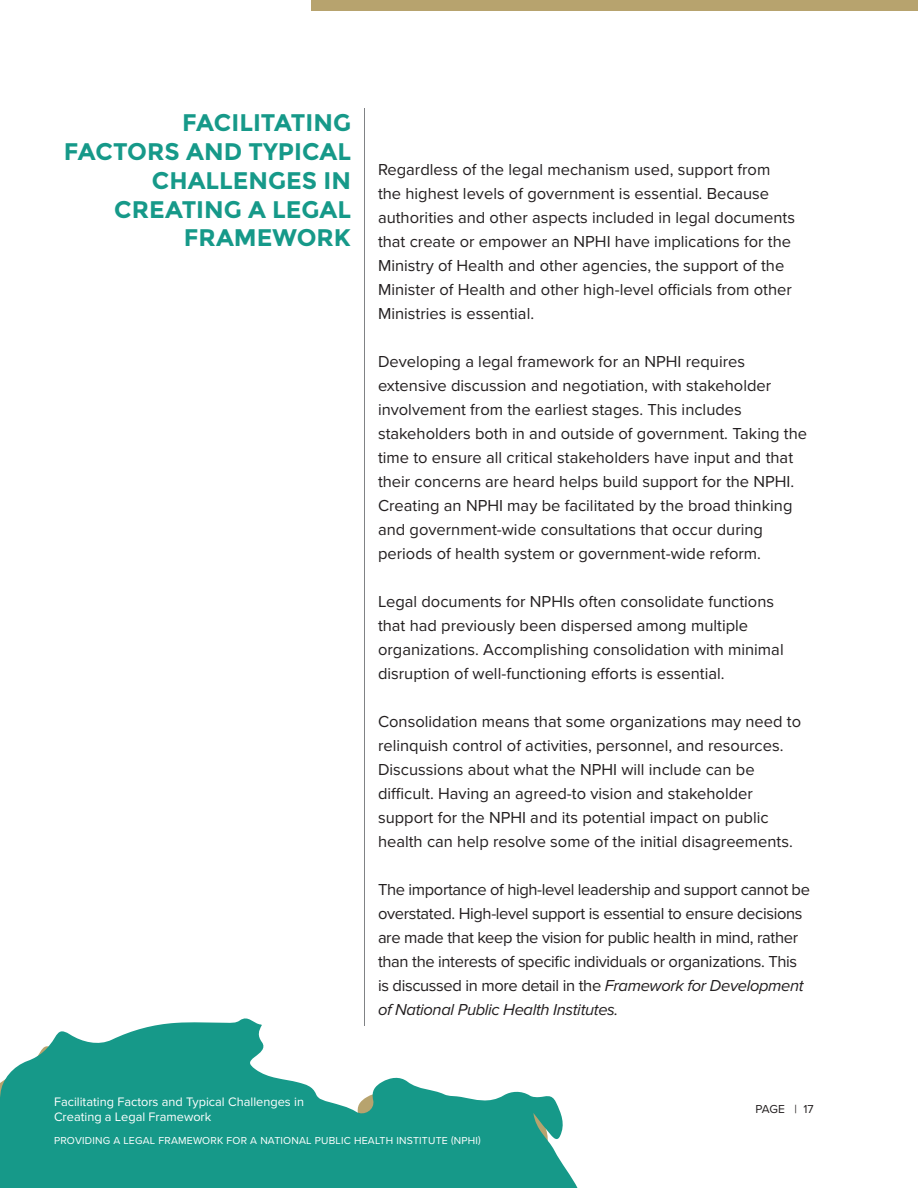
<style>
.page{position:relative;width:918px;height:1188px;background:#fff}
.page>*{position:absolute;margin:0;border:0;box-sizing:border-box;transform-origin:0 0}
.t1{font:700 24px/28.8px "Montserrat";color:#169989;text-align:right}
.t2{font:16.5px/24px "Proxima Nova";color:#231f20}
.t3{font:16.5px/24px "Proxima Nova";letter-spacing:-.02em;color:#231f20}
.t4{font:12.75px/15px "Proxima Nova";color:#fff}
.t5{font:12px "Proxima Nova";letter-spacing:-.01em;color:#231f20}
.t6{font:10.5px "Proxima Nova";letter-spacing:.02em;color:#fff}
.s1{font-style:italic}
</style>
<div class="page">
<svg style="left:0;top:1018px;width:578px;height:170px;fill:#169989"></svg>
<hr style="left:364px;top:108px;width:1px;height:918px;background:#808285">
<div style="left:311px;top:0;width:607px;height:11px;background:#b7a36e"></div>
<h1 class="t1" style="left:64px;top:108px;width:289px">FACILITATING<br>FACTORS AND TYPICAL<br>CHALLENGES IN<br>CREATING A LEGAL<br>FRAMEWORK</h1>
<p class="t2" style="left:378px;top:158px;width:419px">Regardless of the legal mechanism used, support from the highest levels of government is essential. Because authorities and other aspects included in legal documents that create or empower an NPHI have implications for the Ministry of Health and other agencies, the support of the Minister of Health and other high-level officials from other Ministries is essential.</p>
<p class="t2" style="left:378px;top:350px;width:431px">Developing a legal framework for an NPHI requires extensive discussion and negotiation, with stakeholder involvement from the earliest stages. This includes stakeholders both in and outside of government. Taking the time to ensure all critical stakeholders have input and that their concerns are heard helps build support for the NPHI.<br>Creating an NPHI may be facilitated by the broad thinking and government-wide consultations that occur during periods of health system or government-wide reform.</p>
<p class="t2" style="left:378px;top:590px;width:407px">Legal documents for NPHIs often consolidate functions that had previously been dispersed among multiple organizations. Accomplishing consolidation with minimal disruption of well-functioning efforts is essential.</p>
<p class="t2" style="left:378px;top:710px;width:425px">Consolidation means that some organizations may need to relinquish control of activities, personnel, and resources.<br>Discussions about what the NPHI will include can be difficult. Having an agreed-to vision and stakeholder support for the NPHI and its potential impact on public health can help resolve some of the initial disagreements.</p>
<p class="t3" style="left:378px;top:878px;width:434px">The importance of high-level leadership and support cannot be overstated. High-level support is essential to ensure decisions are made that keep the vision for public health in mind, rather than the interests of specific individuals or organizations. This is discussed in more detail in the <span class="s1">Framework for Development of National Public Health Institutes.</span></p>
<p class="t4" style="left:54px;top:1094px;width:252px">Facilitating Factors and Typical Challenges in<br>Creating a Legal Framework</p>
<p class="t5" style="left:755px;top:1102px;width:60px">PAGE | 17</p>
<p class="t6" style="left:54px;top:1135px;width:428px">PROVIDING A LEGAL FRAMEWORK FOR A NATIONAL PUBLIC HEALTH INSTITUTE (NPHI)</p>
</div>
